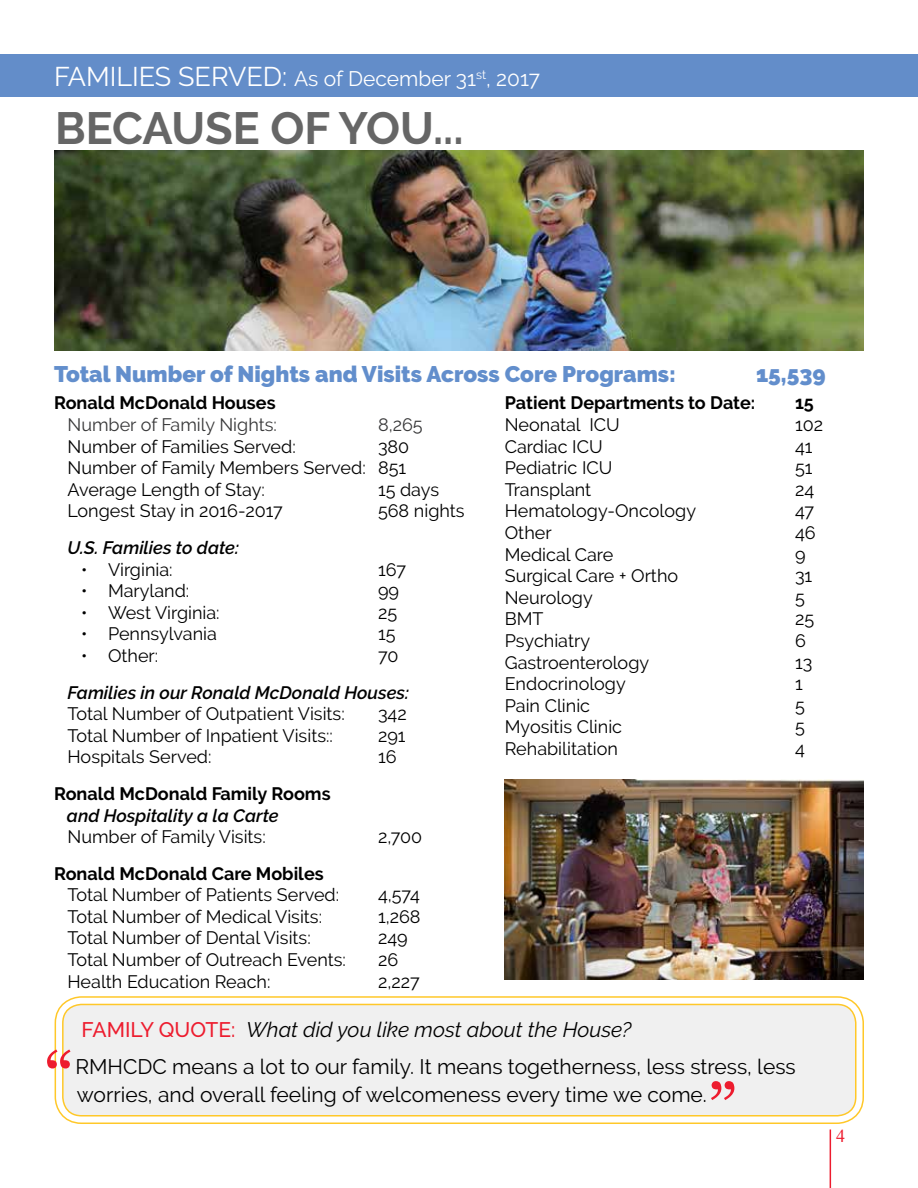
<style>
.page{position:relative;width:918px;height:1188px;background:#fff}
.page>*{position:absolute;margin:0;border:0;box-sizing:border-box;transform-origin:0 0}
.t1{font:72px "Georgia";color:#ed1c2e}
.t2{font:700 45px "Raleway";color:#666}
.t3{font:900 22.5px "Raleway";color:#628ecc}
.t4{font:21px/37.2px "Raleway";color:#000}
.t5{font:21px "Raleway";color:#fff}
.t6{font:18px/21.6px "Raleway";color:#000}
.t7{font:700 18px "Raleway";color:#000}
.t8{font:italic 600 18px "Raleway";color:#000}
.t9{font:18px "Raleway";color:#383839}
.t10{font:18px "Times New Roman";color:#ed1c2e}
.s1{font-size:27px}
.s2{font-weight:500;color:#ed1c2e}
.s3{font-style:italic}
</style>
<div class="page">
<div style="left:63px;top:1004px;width:793px;height:112px;background:#f0f0f0;border-radius:19px"></div>
<div style="left:55px;top:996px;width:809px;height:128px;border:2px solid #ffc829;border-radius:26px"></div>
<div style="left:62px;top:1004px;width:795px;height:113px;border:2px solid #ffc829;border-radius:19px"></div>
<hr style="left:830px;top:1130px;width:1px;height:58px;background:#ed1c2e">
<img style="left:54px;top:150px;width:810px;height:201px">
<img style="left:505px;top:779px;width:359px;height:201px">
<div style="left:0;top:54px;width:918px;height:43px;background:#638dc9"></div>
<p class="t5" style="left:54px;top:66px;width:487px"><span class="s1">FAMILIES SERVED:</span> As of December 31<sup>st</sup>, 2017</p>
<h2 class="t2" style="left:55px;top:102px;width:410px">BECAUSE OF YOU...</h2>
<p class="t3" style="left:54px;top:361px;width:623px">Total Number of Nights and Visits Across Core Programs:</p>
<p class="t3" style="left:756px;top:361px;width:71px">15,539</p>
<p class="t7" style="left:54px;top:393px;width:223px">Ronald McDonald Houses</p>
<p class="t9" style="left:68px;top:414px;width:211px">Number of Family Nights:</p>
<p class="t9" style="left:378px;top:414px;width:46px">8,265</p>
<p class="t6" style="left:68px;top:435px;width:230px">Number of Families Served:</p>
<p class="t6" style="left:68px;top:435px;width:343px;text-indent:310px">380<br>Number of Family Members Served: 851<br>Average Length of Stay:</p>
<p class="t6" style="left:378px;top:479px;width:63px">15 days</p>
<p class="t6" style="left:68px;top:500px;width:217px">Longest Stay in 2016-2017</p>
<p class="t6" style="left:378px;top:500px;width:88px">568 nights</p>
<p class="t8" style="left:68px;top:537px;width:173px">U.S. Families to date:</p>
<p class="t6" style="left:81px;top:558px;width:93px">• Virginia:</p>
<p class="t6" style="left:378px;top:558px;width:30px">167</p>
<p class="t6" style="left:81px;top:580px;width:110px">• Maryland:</p>
<p class="t6" style="left:378px;top:580px;width:23px">99</p>
<p class="t6" style="left:81px;top:602px;width:140px">• West Virginia:</p>
<p class="t6" style="left:378px;top:602px;width:21px">25</p>
<p class="t6" style="left:81px;top:623px;width:138px">• Pennsylvania</p>
<p class="t6" style="left:378px;top:623px;width:19px">15</p>
<p class="t6" style="left:81px;top:645px;width:79px">• Other:</p>
<p class="t6" style="left:378px;top:645px;width:22px">70</p>
<p class="t8" style="left:68px;top:682px;width:343px">Families in our Ronald McDonald Houses:</p>
<p class="t6" style="left:68px;top:703px;width:279px">Total Number of Outpatient Visits:</p>
<p class="t6" style="left:378px;top:703px;width:30px">342</p>
<p class="t6" style="left:68px;top:725px;width:267px">Total Number of Inpatient Visits::</p>
<p class="t6" style="left:378px;top:725px;width:29px">291</p>
<p class="t6" style="left:68px;top:746px;width:145px">Hospitals Served:</p>
<p class="t6" style="left:378px;top:746px;width:20px">16</p>
<p class="t7" style="left:54px;top:783px;width:278px">Ronald McDonald Family Rooms</p>
<p class="t8" style="left:67px;top:805px;width:213px">and Hospitality a la Carte</p>
<p class="t6" style="left:68px;top:826px;width:200px">Number of Family Visits:</p>
<p class="t6" style="left:378px;top:826px;width:46px">2,700</p>
<p class="t7" style="left:54px;top:863px;width:271px">Ronald McDonald Care Mobiles</p>
<p class="t6" style="left:68px;top:884px;width:273px">Total Number of Patients Served:</p>
<p class="t6" style="left:378px;top:884px;width:43px">4,574</p>
<p class="t6" style="left:68px;top:906px;width:256px">Total Number of Medical Visits:</p>
<p class="t6" style="left:378px;top:906px;width:44px">1,268</p>
<p class="t6" style="left:68px;top:927px;width:245px">Total Number of Dental Visits:</p>
<p class="t6" style="left:378px;top:927px;width:31px">249</p>
<p class="t6" style="left:68px;top:949px;width:280px">Total Number of Outreach Events:</p>
<p class="t6" style="left:378px;top:949px;width:22px">26</p>
<p class="t6" style="left:68px;top:971px;width:204px">Health Education Reach:</p>
<p class="t6" style="left:378px;top:971px;width:43px">2,227</p>
<p class="t7" style="left:505px;top:393px;width:252px">Patient Departments to Date:</p>
<p class="t6" style="left:505px;top:414px;width:193px">Neonatal ICU<br>Cardiac ICU<br>Pediatric ICU<br>Transplant<br>Hematology-Oncology<br>Other<br>Medical Care<br>Surgical Care + Ortho<br>Neurology<br>BMT<br>Psychiatry<br>Gastroenterology<br>Endocrinology<br>Pain Clinic<br>Myositis Clinic<br>Rehabilitation</p>
<p class="t7" style="left:795px;top:393px;width:20px">15</p>
<p class="t6" style="left:795px;top:414px;width:30px">102<br>41<br>51<br>24<br>47<br>46<br>9<br>31<br>5<br>25<br>6<br>13<br>1<br>5<br>5<br>4</p>
<p class="t4" style="left:75px;top:1011px;width:722px"><span class="s2">FAMILY QUOTE:</span> <span class="s3">What did you like most about the House?<br></span>RMHCDC means a lot to our family. It means togetherness, less stress, less</p>
<h1 class="t1" style="left:44px;top:1035px;width:31px">“</h1>
<p class="t4" style="left:77px;top:1076px;width:632px">worries, and overall feeling of welcomeness every time we come.</p>
<h1 class="t1" style="left:708px;top:1066px;width:31px">”</h1>
<p class="t10" style="left:836px;top:1124px;width:10px">4</p>
</div>
